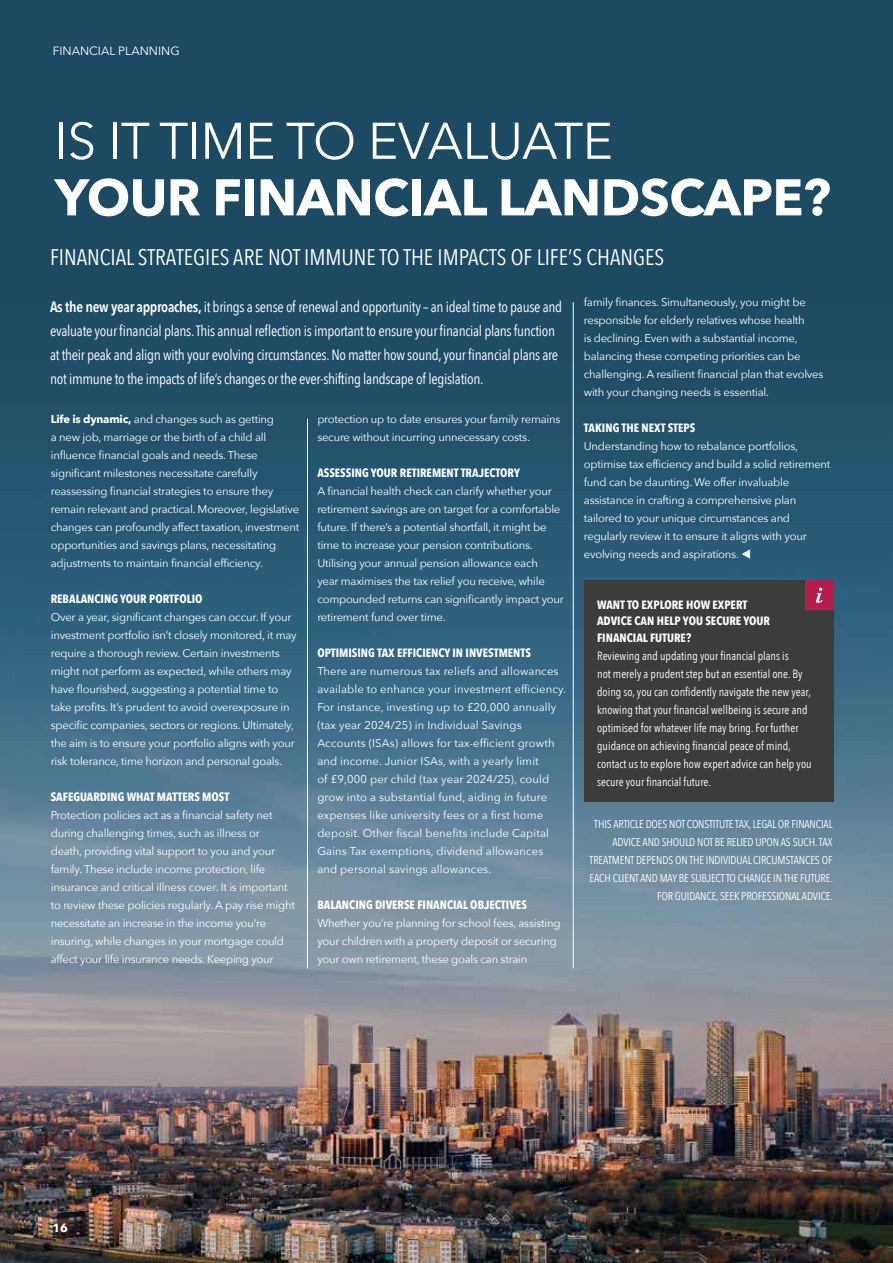
<style>
.page{position:relative;width:893px;height:1263px;background:#fff}
.page>*{position:absolute;margin:0;border:0;box-sizing:border-box;transform-origin:0 0}
.t1{font:700 51px "Avenir Next";letter-spacing:-.01em;color:#fff}
.t2{font:51px "Avenir Next";letter-spacing:-.01em;color:#fff}
.t3{font:22.5px "Avenir Next Condensed";color:#fff}
.t4{font:15px/24px "Avenir Next Condensed";letter-spacing:-.02em;color:#fff}
.t5{font:12px/18px "Avenir Next Condensed";color:#fff}
.t6{font:700 12px/16.5px "Avenir Next Condensed";color:#fff}
.t7{font:12px "Avenir Next";color:#fff}
.t8{font:700 12px "Avenir Next";color:#fff}
.t9{font:11.25px/18px "Avenir Next";letter-spacing:-.02em;color:#fff}
.t10{font:11.25px/18px "Avenir Next";letter-spacing:.01em;color:#fff}
.t11{font:11.25px/18px "Avenir Next Condensed";letter-spacing:-.01em;color:#fff;text-align:right}
.s1{font-weight:600}
.s2{font-weight:700}
</style>
<div class="page">
<img style="left:0;top:0;width:893px;height:1263px">
<div style="left:584px;top:580px;width:249px;height:221px;background:#3c3c3b"></div>
<div style="left:805px;top:580px;width:28px;height:30px;background:#b61d4c"></div>
<svg style="left:816px;top:588px;width:6px;height:15px"></svg>
<hr style="left:573px;top:302px;width:1px;height:666px;background:#fff">
<hr style="left:307px;top:418px;width:1px;height:550px;background:#fff">
<p class="t7" style="left:53px;top:43px;width:129px">FINANCIAL PLANNING</p>
<h1 class="t2" style="left:55px;top:108px;width:559px">IS IT TIME TO EVALUATE</h1>
<h1 class="t1" style="left:55px;top:164px;width:777px">YOUR FINANCIAL LANDSCAPE?</h1>
<h2 class="t3" style="left:50px;top:242px;width:616px">FINANCIAL STRATEGIES ARE NOT IMMUNE TO THE IMPACTS OF LIFE’S CHANGES</h2>
<p class="t4" style="left:50px;top:295px;width:514px"><span class="s1">As the new year approaches,</span> it brings a sense of renewal and opportunity – an ideal time to pause and evaluate your financial plans. This annual reflection is important to ensure your financial plans function at their peak and align with your evolving circumstances. No matter how sound, your financial plans are not immune to the impacts of life’s changes or the ever-shifting landscape of legislation.</p>
<p class="t9" style="left:584px;top:293px;width:241px">family finances. Simultaneously, you might be responsible for elderly relatives whose health<br>is declining. Even with a substantial income, balancing these competing priorities can be challenging. A resilient financial plan that evolves with your changing needs is essential.</p>
<p class="t6" style="left:584px;top:420px;width:113px">TAKING THE NEXT STEPS</p>
<p class="t9" style="left:584px;top:437px;width:248px">Understanding how to rebalance portfolios, optimise tax efficiency and build a solid retirement fund can be daunting. We offer invaluable assistance in crafting a comprehensive plan tailored to your unique circumstances and regularly review it to ensure it aligns with your evolving needs and aspirations. ▼</p>
<p class="t9" style="left:51px;top:410px;width:250px"><span class="s2">Life is dynamic,</span> and changes such as getting<br>a new job, marriage or the birth of a child all influence financial goals and needs. These significant milestones necessitate carefully reassessing financial strategies to ensure they remain relevant and practical. Moreover, legislative changes can profoundly affect taxation, investment opportunities and savings plans, necessitating adjustments to maintain financial efficiency.</p>
<p class="t6" style="left:51px;top:591px;width:153px">REBALANCING YOUR PORTFOLIO</p>
<p class="t9" style="left:51px;top:608px;width:247px">Over a year, significant changes can occur. If your investment portfolio isn’t closely monitored, it may require a thorough review. Certain investments might not perform as expected, while others may have flourished, suggesting a potential time to take profits. It’s prudent to avoid overexposure in specific companies, sectors or regions. Ultimately, the aim is to ensure your portfolio aligns with your risk tolerance, time horizon and personal goals.</p>
<p class="t6" style="left:51px;top:789px;width:180px">SAFEGUARDING WHAT MATTERS MOST</p>
<p class="t9" style="left:51px;top:806px;width:246px">Protection policies act as a financial safety net during challenging times, such as illness or<br>death, providing vital support to you and your family. These include income protection, life insurance and critical illness cover. It is important to review these policies regularly. A pay rise might necessitate an increase in the income you’re insuring, while changes in your mortgage could affect your life insurance needs. Keeping your</p>
<p class="t9" style="left:317px;top:410px;width:245px">protection up to date ensures your family remains secure without incurring unnecessary costs.</p>
<p class="t6" style="left:317px;top:465px;width:204px">ASSESSING YOUR RETIREMENT TRAJECTORY</p>
<p class="t9" style="left:317px;top:482px;width:248px">A financial health check can clarify whether your retirement savings are on target for a comfortable future. If there’s a potential shortfall, it might be time to increase your pension contributions.<br>Utilising your annual pension allowance each<br>year maximises the tax relief you receive, while compounded returns can significantly impact your retirement fund over time.</p>
<p class="t6" style="left:317px;top:645px;width:215px">OPTIMISING TAX EFFICIENCY IN INVESTMENTS</p>
<p class="t10" style="left:317px;top:662px;width:250px">There are numerous tax reliefs and allowances available to enhance your investment efficiency.<br>For instance, investing up to £20,000 annually (tax year 2024/25) in Individual Savings Accounts (ISAs) allows for tax-efficient growth and income. Junior ISAs, with a yearly limit<br>of £9,000 per child (tax year 2024/25), could grow into a substantial fund, aiding in future expenses like university fees or a first home deposit. Other fiscal benefits include Capital Gains Tax exemptions, dividend allowances and personal savings allowances.</p>
<p class="t6" style="left:317px;top:897px;width:211px">BALANCING DIVERSE FINANCIAL OBJECTIVES</p>
<p class="t9" style="left:317px;top:914px;width:245px">Whether you’re planning for school fees, assisting your children with a property deposit or securing your own retirement, these goals can strain</p>
<p class="t6" style="left:597px;top:596px;width:174px">WANT TO EXPLORE HOW EXPERT<br>ADVICE CAN HELP YOU SECURE YOUR<br>FINANCIAL FUTURE?</p>
<p class="t5" style="left:597px;top:647px;width:216px">Reviewing and updating your financial plans is<br>not merely a prudent step but an essential one. By doing so, you can confidently navigate the new year, knowing that your financial wellbeing is secure and optimised for whatever life may bring. For further guidance on achieving financial peace of mind, contact us to explore how expert advice can help you secure your financial future.</p>
<p class="t11" style="left:589px;top:815px;width:245px">THIS ARTICLE DOES NOT CONSTITUTE TAX, LEGAL OR FINANCIAL ADVICE AND SHOULD NOT BE RELIED UPON AS SUCH. TAX TREATMENT DEPENDS ON THE INDIVIDUAL CIRCUMSTANCES OF EACH CLIENT AND MAY BE SUBJECT TO CHANGE IN THE FUTURE.<br>FOR GUIDANCE, SEEK PROFESSIONAL ADVICE.</p>
<p class="t8" style="left:53px;top:1220px;width:17px">16</p>
</div>
